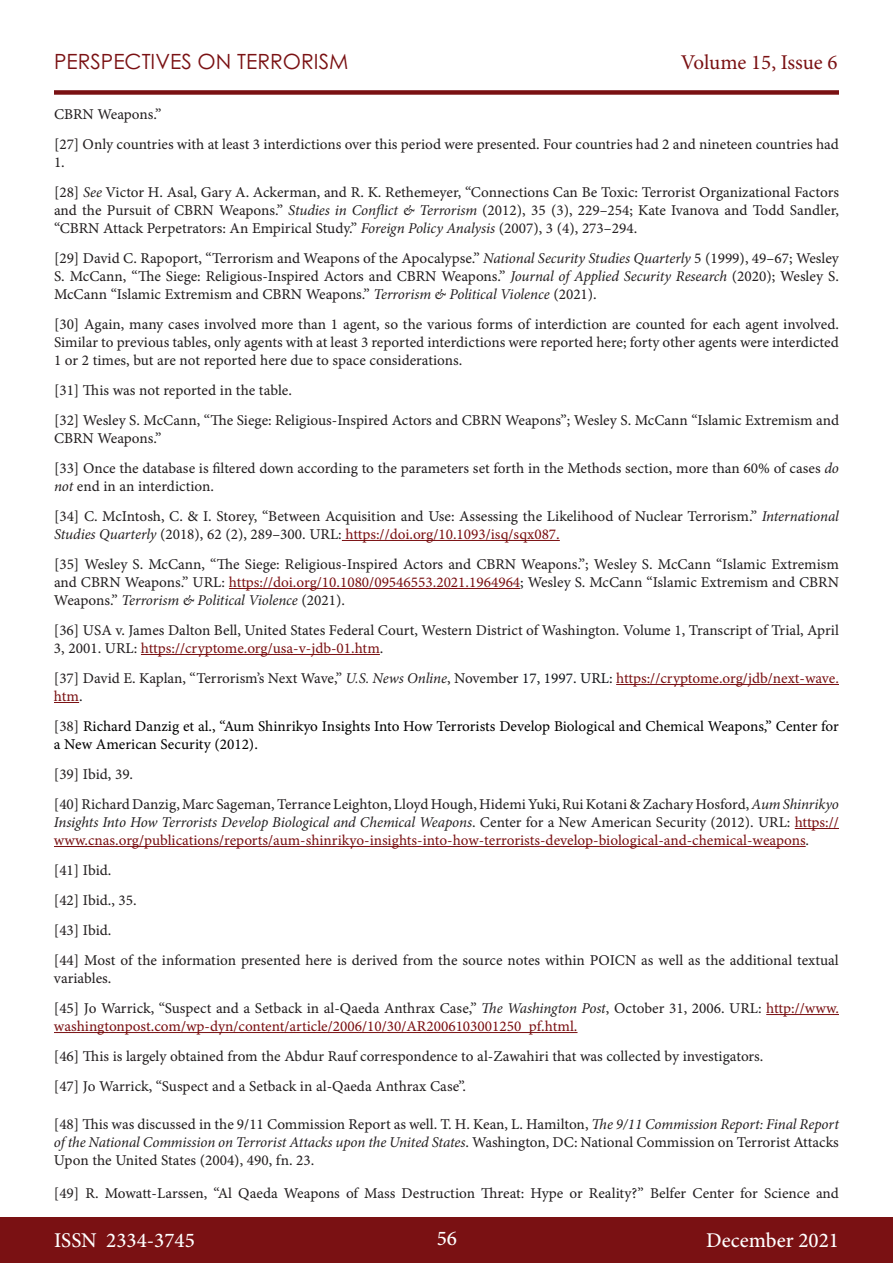
<style>
.page{position:relative;width:893px;height:1263px;background:#fff}
.page>*{position:absolute;margin:0;border:0;box-sizing:border-box;transform-origin:0 0}
.t1{font:500 21px "Minion Pro";color:#fff}
.t2{font:21px "Century Gothic Pro";color:#7a1113}
.t3{font:21px "Minion Pro";letter-spacing:-.005em;color:#7a1113}
.t4{font:15px/30px "Minion Pro Capt";color:#231f20}
.t5{font:italic 15px "Minion Pro";letter-spacing:-.01em;color:#231f20}
.t6{font:15px/18px "Minion Pro Capt";color:#000001}
.t7{font:15px "Minion Pro Capt";color:#7a1113}
.s1{font-family:"Minion Pro";font-style:italic}
.s2{color:#7a1113}
.s3{color:#15181c}
.s4{font-family:"Minion Pro Capt";font-style:normal}
.s5{color:#231f20}
.s6{font-family:"Minion Pro Capt";font-style:normal;color:#7a1113}
</style>
<div class="page">
<div style="left:0;top:1217px;width:893px;height:46px;background:#7a1113"></div>
<div style="left:54px;top:90px;width:785px;height:5px;background:#7a1113"></div>
<hr style="left:342px;top:540px;width:218px;height:1px;background:#7a1113">
<hr style="left:229px;top:588px;width:291px;height:1px;background:#7a1113">
<hr style="left:141px;top:654px;width:239px;height:1px;background:#7a1113">
<hr style="left:616px;top:684px;width:223px;height:1px;background:#7a1113">
<svg style="left:54px;top:702px;width:25px;height:1px"></svg>
<hr style="left:795px;top:828px;width:44px;height:1px;background:#7a1113">
<hr style="left:54px;top:846px;width:752px;height:1px;background:#7a1113">
<hr style="left:766px;top:1014px;width:73px;height:1px;background:#7a1113">
<hr style="left:54px;top:1032px;width:523px;height:1px;background:#7a1113">
<h1 class="t2" style="left:54px;top:49px;width:296px">PERSPECTIVES ON TERRORISM</h1>
<h1 class="t3" style="left:681px;top:48px;width:158px">Volume 15, Issue 6</h1>
<p class="t4" style="left:54px;top:99px;width:786px">CBRN Weapons.”<br>[27] Only countries with at least 3 interdictions over this period were presented. Four countries had 2 and nineteen countries had</p>
<p class="t4" style="left:54px;top:147px;width:786px">1.<br>[28] <span class="s1">See</span> Victor H. Asal, Gary A. Ackerman, and R. K. Rethemeyer, “Connections Can Be Toxic: Terrorist Organizational Factors</p>
<p class="t4" style="left:54px;top:201px;width:786px;line-height:18px">and the Pursuit of CBRN Weapons.” <span class="s1">Studies in Conflict &amp; Terrorism</span> (2012), 35 (3), 229–254; Kate Ivanova and Todd Sandler, “CBRN Attack Perpetrators: An Empirical Study.” <span class="s1">Foreign Policy Analysis</span> (2007), 3 (4), 273–294.</p>
<p class="t4" style="left:54px;top:249px;width:786px;line-height:18px;text-align:justify">[29] David C. Rapoport, “Terrorism and Weapons of the Apocalypse.” <span class="s1">National Security Studies Quarterly</span> 5 (1999), 49–67; Wesley S. McCann, “The Siege: Religious-Inspired Actors and CBRN Weapons.” <span class="s1">Journal of Applied Security Research</span> (2020); Wesley S.<br>McCann “Islamic Extremism and CBRN Weapons.” <span class="s1">Terrorism &amp; Political Violence</span> (2021).</p>
<p class="t4" style="left:54px;top:315px;width:786px;line-height:18px;text-align:justify">[30] Again, many cases involved more than 1 agent, so the various forms of interdiction are counted for each agent involved.<br>Similar to previous tables, only agents with at least 3 reported interdictions were reported here; forty other agents were interdicted 1 or 2 times, but are not reported here due to space considerations.</p>
<p class="t4" style="left:54px;top:375px;width:787px">[31] This was not reported in the table.<br>[32] Wesley S. McCann, “The Siege: Religious-Inspired Actors and CBRN Weapons”; Wesley S. McCann “Islamic Extremism and</p>
<p class="t4" style="left:54px;top:423px;width:786px">CBRN Weapons.”<br>[33] Once the database is filtered down according to the parameters set forth in the Methods section, more than 60% of cases <span class="s1">do</span></p>
<p class="t4" style="left:54px;top:471px;width:786px"><span class="s1">not</span> end in an interdiction.<br>[34] C. McIntosh, C. &amp; I. Storey, “Between Acquisition and Use: Assessing the Likelihood of Nuclear Terrorism.” <span class="s1">International</span></p>
<p class="t4" style="left:54px;top:519px;width:786px"><span class="s1">Studies Quarterly</span> (2018), 62 (2), 289–300. URL: <span class="s2">https://doi.org/10.1093/isq/sqx087.<br></span>[35] Wesley S. McCann, “The Siege: Religious-Inspired Actors and CBRN Weapons.”; Wesley S. McCann “Islamic Extremism</p>
<p class="t4" style="left:54px;top:567px;width:786px">and CBRN Weapons.” URL: <span class="s2">https://doi.org/10.1080/09546553.2021.1964964</span><span class="s3">;</span> Wesley S. McCann “Islamic Extremism and CBRN</p>
<p class="t5" style="left:54px;top:590px;width:292px"><span class="s4">Weapons.”</span> Terrorism &amp; Political Violence <span class="s4">(2021).</span></p>
<p class="t4" style="left:54px;top:621px;width:786px;line-height:18px">[36] USA v. James Dalton Bell, United States Federal Court, Western District of Washington. Volume 1, Transcript of Trial, April<br>3, 2001. URL: <span class="s2">https://cryptome.org/usa-v-jdb-01.htm</span>.</p>
<p class="t4" style="left:54px;top:669px;width:786px;line-height:18px">[37] David E. Kaplan, “Terrorism’s Next Wave,” <span class="s1">U.S. News Online</span>, Novemb<span class="s3">er 17, 1997. URL:</span> <span class="s2">https://cryptome.org/jdb/next-wave. htm</span><span class="s3">.</span></p>
<p class="t6" style="left:54px;top:717px;width:786px"><span class="s5">[38]</span> Richard Danzig et al., “Aum Shinrikyo Insights Into How Terrorists Develop Biological and Chemical Weapons,” Center for a New American Security (2012).</p>
<p class="t4" style="left:54px;top:759px;width:786px">[39] Ibid, 39.<br>[40] Richard Danzig, Marc Sageman, Terrance Leighton, Lloyd Hough, Hidemi Yuki, Rui Kotani &amp; Zachary Hosford, <span class="s1">Aum Shinrikyo</span></p>
<p class="t5" style="left:54px;top:812px;width:786px">Insights Into How Terrorists Develop Biological and Chemical Weapons<span class="s4">. Center for a New American Security (2012). URL:</span> <span class="s6">https://</span></p>
<p class="t4" style="left:54px;top:825px;width:786px"><span class="s2">www.cnas.org/publications/reports/aum-shinrikyo-insights-into-how-terrorists-develop-biological-and-chemical-weapons</span>.<br>[41] Ibid.<br>[42] Ibid., 35.<br>[43] Ibid.<br>[44] Most of the information presented here is derived from the source notes within POICN as well as the additional textual</p>
<p class="t4" style="left:54px;top:963px;width:786px">variables.<br>[45] Jo Warrick, “Suspect and a Setback in al-Qaeda Anthrax Case,” <span class="s1">The Washington Post</span>, October 31, 2006. URL: <span class="s2">http://www.</span></p>
<p class="t7" style="left:54px;top:1016px;width:525px">washingtonpost.com/wp-dyn/content/article/2006/10/30/AR2006103001250_pf.html.</p>
<p class="t4" style="left:54px;top:1041px;width:711px">[46] This is largely obtained from the Abdur Rauf correspondence to al-Zawahiri that was collected by investigators. [47] Jo Warrick, “Suspect and a Setback in al-Qaeda Anthrax Case”.</p>
<p class="t4" style="left:54px;top:1109px;width:786px">[48] This was discussed in the 9/11 Commission Report as well. T. H. Kean, L. Hamilton, <span class="s1">The 9/11 Commission Report: Final Report</span></p>
<p class="t5" style="left:54px;top:1131px;width:786px">of the National Commission on Terrorist Attacks upon the United States<span class="s4">. Washington, DC: National Commission on Terrorist Attacks</span></p>
<p class="t4" style="left:54px;top:1143px;width:786px;line-height:33px">Upon the United States (2004), 490, fn. 23.<br>[49] R. Mowatt-Larssen, “Al Qaeda Weapons of Mass Destruction Threat: Hype or Reality?” Belfer Center for Science and</p>
<h1 class="t1" style="left:54px;top:1226px;width:142px">ISSN 2334-3745</h1>
<h1 class="t1" style="left:437px;top:1224px;width:22px">56</h1>
<h1 class="t1" style="left:706px;top:1226px;width:134px">December 2021</h1>
</div>
